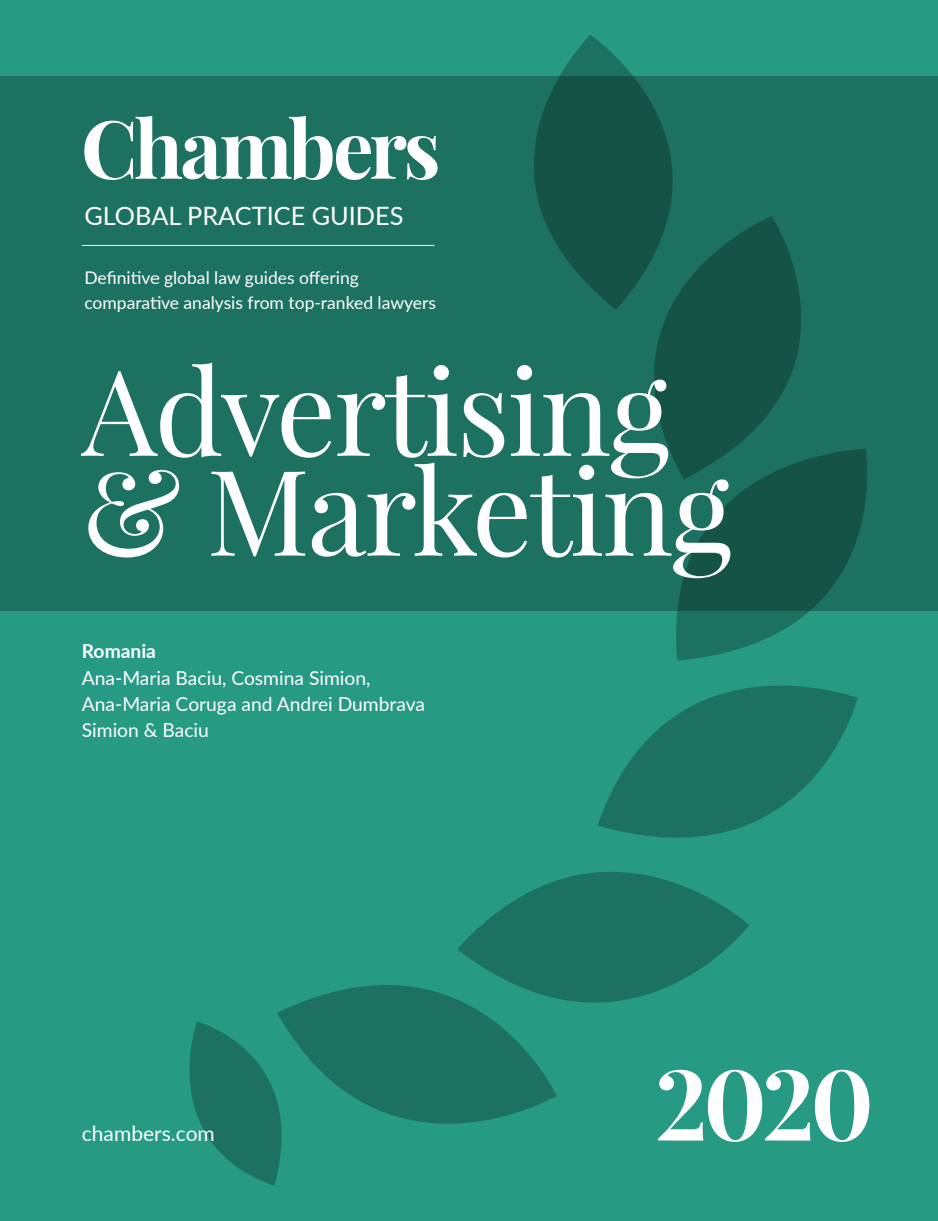
<style>
.page{position:relative;width:938px;height:1221px;background:#fff}
.page>*{position:absolute;margin:0;border:0;box-sizing:border-box;transform-origin:0 0}
.t1{font:119px/99.8px "Playfair Display";letter-spacing:-.02em;color:#fff}
.t2{font:700 98px "Playfair Display";color:#fff}
.t3{font:25.38px "Lato";color:#fff}
.t4{font:21px "Lato";color:#fff}
.t5{font:19.25px/26.2px "Lato";color:#fff}
.t6{font:700 19.25px "Lato";color:#fff}
.t7{font:17.5px "Lato";color:#fff}
</style>
<div class="page">
<div style="left:0;top:0;width:938px;height:1220px;background:#269a82"></div>
<div style="left:0;top:76px;width:938px;height:534px;background:#1c7160"></div>
<svg style="left:189px;top:1021px;width:88px;height:164px"></svg>
<svg style="left:534px;top:35px;width:139px;height:244px;fill:#145346"></svg>
<svg style="left:583px;top:216px;width:218px;height:233px;fill:#145346"></svg>
<svg style="left:659px;top:449px;width:210px;height:178px"></svg>
<svg style="left:277px;top:985px;width:280px;height:188px"></svg>
<svg style="left:613px;top:627px;width:244px;height:197px;fill:#1e7966"></svg>
<svg style="left:457px;top:790px;width:292px;height:291px"></svg>
<svg style="left:84px;top:116px;width:353px;height:64px"></svg>
<hr style="left:82px;top:245px;width:352px;height:1px;background:#fff">
<p class="t3" style="left:84px;top:198px;width:321px">GLOBAL PRACTICE GUIDES</p>
<p class="t7" style="left:84px;top:265px;width:276px">Definitive global law guides offering</p>
<p class="t7" style="left:84px;top:290px;width:353px">comparative analysis from top-ranked lawyers</p>
<p class="t1" style="left:82px;top:361px;width:652px">Advertising &amp; Marketing</p>
<p class="t6" style="left:82px;top:637px;width:76px">Romania</p>
<p class="t5" style="left:82px;top:663px;width:345px">Ana-Maria Baciu, Cosmina Simion,<br>Ana-Maria Coruga and Andrei Dumbrava<br>Simion &amp; Baciu</p>
<p class="t4" style="left:82px;top:1118px;width:134px">chambers.com</p>
<p class="t2" style="left:655px;top:1026px;width:220px">2020</p>
</div>
